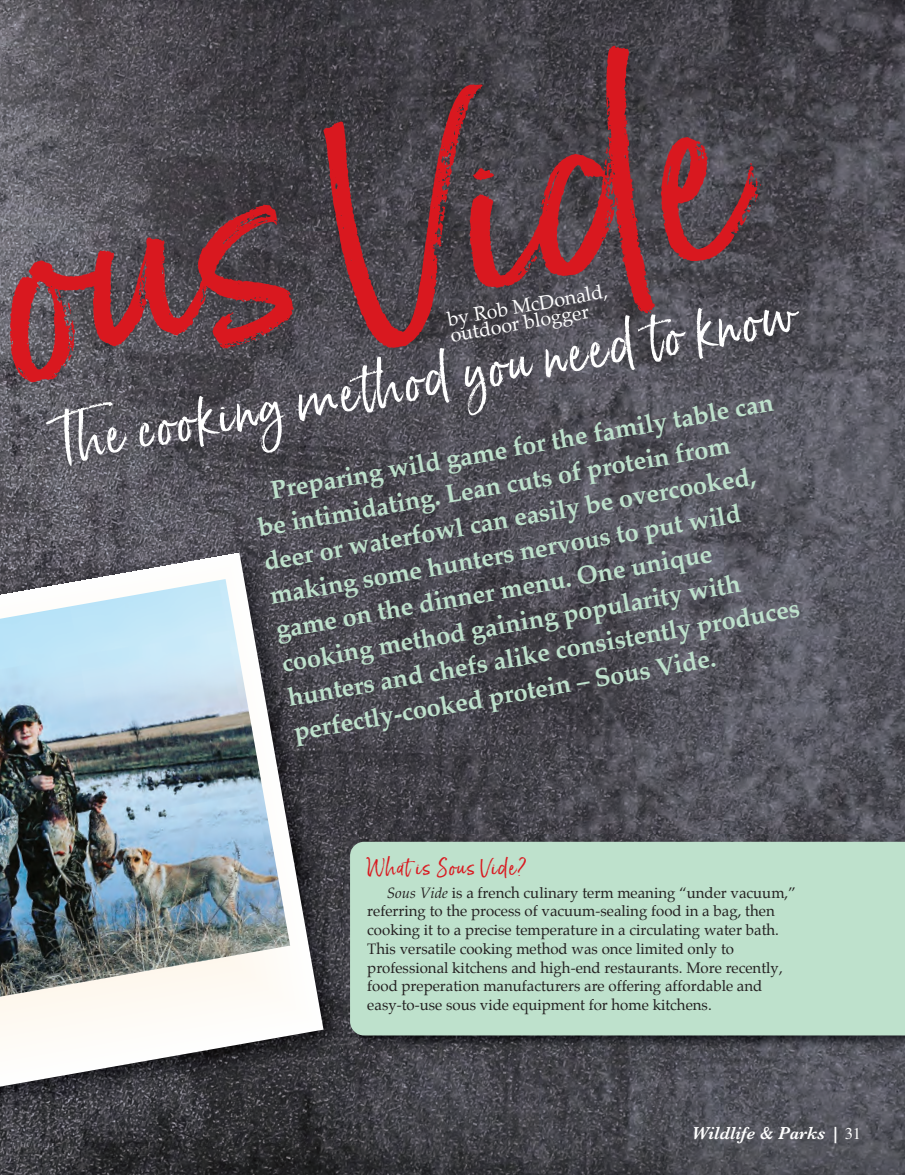
<style>
.page{position:relative;width:905px;height:1175px;background:#fff}
.page>*{position:absolute;margin:0;border:0;box-sizing:border-box;transform-origin:0 0}
.t1{font:262.5px "Born Ready Upright";color:#d9181f}
.t2{font:54px "Born Ready Upright";color:#fff}
.t3{font:700 25.5px/34.5px "Palatino";color:#bee1cc}
.t4{font:21px "Born Ready Upright";letter-spacing:.045em;color:#d9181f}
.t5{font:19.5px/16.5px "Palatino";color:#fff}
.t6{font:italic 600 18px "Baskerville";color:#fff}
.t7{font:15px/18.8px "Palatino";color:#231f20}
.s1{font-style:italic}
.s2{font-family:"Times";font-weight:400;font-style:normal;font-size:16.5px}
</style>
<div class="page">
<img style="left:0;top:599px;width:904px;height:575px">
<img style="left:0;top:0;width:904px;height:599px">
<img style="left:0;top:665px;width:358px;height:479px">
<img style="left:0;top:534px;width:358px;height:131px">
<svg style="left:0;top:552px;width:323px;height:557px"></svg>
<div style="left:0;top:1005px;width:290px;height:14px;background:#fefaf5"></div>
<img style="left:0;top:579px;width:290px;height:426px">
<img style="left:343px;top:834px;width:561px;height:221px">
<div style="left:350px;top:841px;width:554px;height:194px;background:#bee1cc"></div>
<div style="left:366px;top:850px;width:444px;height:179px;background:#bee1cc"></div>
<p class="t1" style="left:-25px;top:129px;width:755px;rotate:-10deg">ous Vide</p>
<p class="t5" style="left:446px;top:312px;width:164px;rotate:-10deg">by Rob McDonald, outdoor blogger</p>
<p class="t2" style="left:50px;top:410px;width:751px;rotate:-10deg">The cooking method you need to know</p>
<p class="t3" style="left:249px;top:478px;width:531px;text-indent:20px;rotate:-10deg">Preparing wild game for the family table can be intimidating. Lean cuts of protein from deer or waterfowl can easily be overcooked, making some hunters nervous to put wild game on the dinner menu. One unique cooking method gaining popularity with hunters and chefs alike consistently produces perfectly-cooked protein – Sous Vide.</p>
<p class="t4" style="left:367px;top:854px;width:162px">What is Sous Vide?</p>
<p class="t7" style="left:367px;top:884px;width:430px;text-indent:20px"><span class="s1">Sous Vide</span> is a french culinary term meaning “under vacuum,” referring to the process of vacuum-sealing food in a bag, then cooking it to a precise temperature in a circulating water bath.<br>This versatile cooking method was once limited only to professional kitchens and high-end restaurants. More recently, food preperation manufacturers are offering affordable and easy-to-use sous vide equipment for home kitchens.</p>
<p class="t6" style="left:691px;top:1122px;width:171px">Wildlife &amp; Parks | <span class="s2">31</span></p>
</div>
